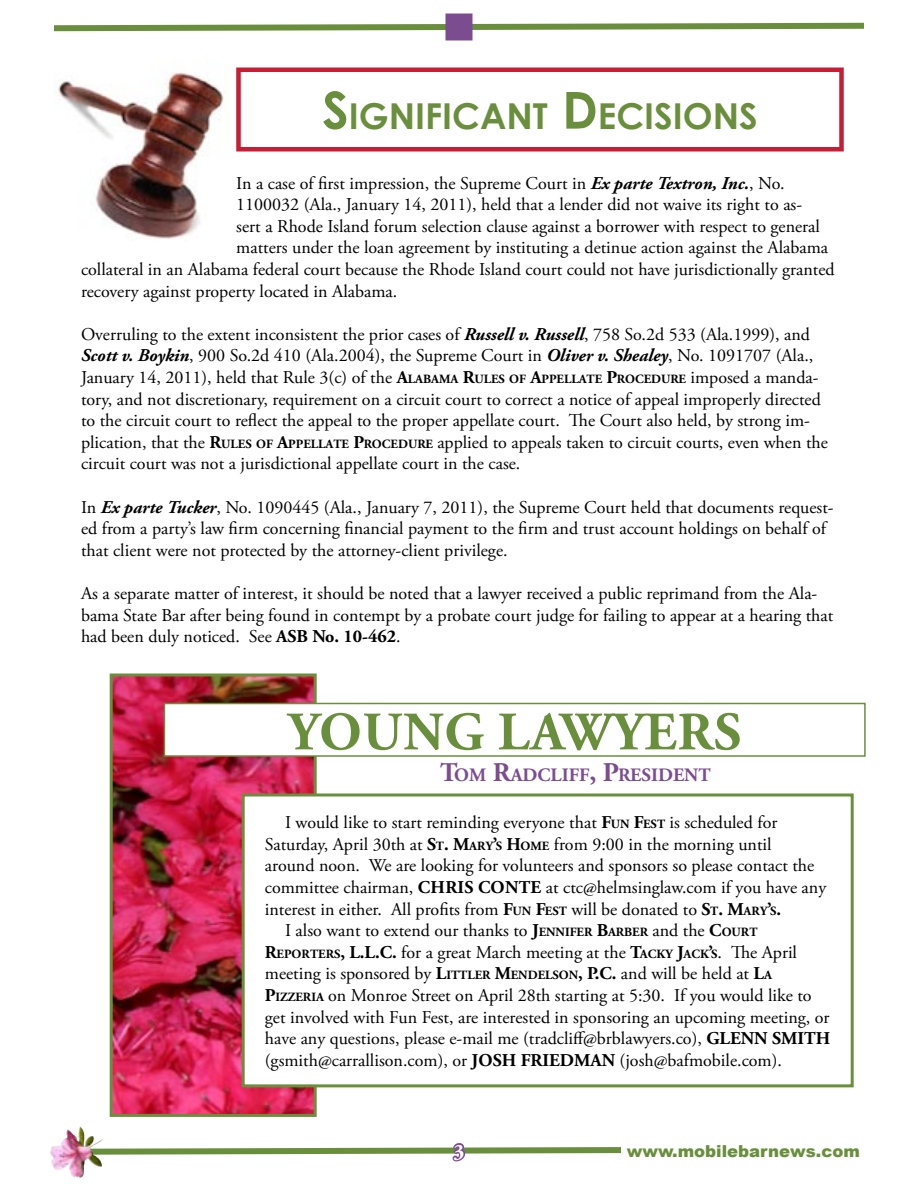
<style>
.page{position:relative;width:918px;height:1188px;background:#fff}
.page>*{position:absolute;margin:0;border:0;box-sizing:border-box;transform-origin:0 0}
.t1{font:700 54px "Adobe Garamond Pro";letter-spacing:.015em;color:#6a8f3c}
.t2{font:700 35.7px "Century Gothic";color:#6a8f3c}
.t3{font:700 22.05px "Adobe Garamond Pro";color:#fff;scale:.95 1}
.t4{font:700 18.9px "Adobe Garamond Pro";color:#7c4c91}
.t5{font:18px/21.6px "Adobe Garamond Pro";color:#000}
.t6{font:900 16.5px "Arial";color:#6a8f3c}
.s1{font-size:51px}
.s2{font-weight:700;font-style:italic}
.s3{font-weight:700}
.s4{font-weight:700;font-size:12.6px}
.s5{font-size:27px}
</style>
<div class="page">
<svg style="left:54px;top:20px;width:810px;height:14px"></svg>
<div style="left:449px;top:17px;width:20px;height:20px;background:#7c4c91"></div>
<div style="left:446px;top:13px;width:27px;height:27px;border:8px solid #7c4c91"></div>
<img style="left:50px;top:1127px;width:53px;height:51px">
<svg style="left:61px;top:1142px;width:560px;height:21px"></svg>
<img style="left:55px;top:72px;width:169px;height:167px">
<div style="left:236px;top:68px;width:608px;height:84px;border:4px solid #c71e36"></div>
<img style="left:114px;top:678px;width:199px;height:435px">
<div style="left:110px;top:674px;width:207px;height:443px;border:3px solid #6a8f3c"></div>
<div style="left:243px;top:795px;width:609px;height:291px;background:#fff"></div>
<div style="left:242px;top:794px;width:612px;height:293px;border:3px solid #6a8f3c"></div>
<div style="left:164px;top:704px;width:701px;height:52px;background:#fff"></div>
<div style="left:164px;top:703px;width:702px;height:54px;border:2px solid #6a8f3c"></div>
<p class="t2" style="left:322px;top:93px;width:437px"><span class="s1">S</span>IGNIFICANT <span class="s1">D</span>ECISIONS</p>
<p class="t5" style="left:236px;top:173px;width:550px">In a case of first impression, the Supreme Court in <span class="s2">Ex parte Textron, Inc.</span>, No.</p>
<p class="t5" style="left:236px;top:194px;width:567px">1100032 (Ala., January 14, 2011), held that a lender did not waive its right to as-</p>
<p class="t5" style="left:236px;top:216px;width:585px">sert a Rhode Island forum selection clause against a borrower with respect to general</p>
<p class="t5" style="left:236px;top:237px;width:593px">matters under the loan agreement by instituting a detinue action against the Alabama</p>
<p class="t5" style="left:81px;top:259px;width:755px">collateral in an Alabama federal court because the Rhode Island court could not have jurisdictionally granted</p>
<p class="t5" style="left:81px;top:281px;width:318px">recovery against property located in Alabama.</p>
<p class="t5" style="left:81px;top:324px;width:748px">Overruling to the extent inconsistent the prior cases of <span class="s2">Russell v. Russell</span>, 758 So.2d 533 (Ala.1999), and <span class="s2">Scott v. Boykin</span>, 900 So.2d 410 (Ala.2004), the Supreme Court in <span class="s2">Oliver v. Shealey</span>, No. 1091707 (Ala., January 14, 2011), held that Rule 3(c) of the <span class="s3">A</span><span class="s4">LABAMA</span> <span class="s3">R</span><span class="s4">ULES OF</span> <span class="s3">A</span><span class="s4">PPELLATE</span> <span class="s3">P</span><span class="s4">ROCEDURE</span> imposed a manda&shy;tory, and not discretionary, requirement on a circuit court to correct a notice of appeal improperly directed to the circuit court to reflect the appeal to the proper appellate court. The Court also held, by strong im&shy;plication, that the <span class="s3">R</span><span class="s4">ULES OF</span> <span class="s3">A</span><span class="s4">PPELLATE</span> <span class="s3">P</span><span class="s4">ROCEDURE</span> applied to appeals taken to circuit courts, even when the circuit court was not a jurisdictional appellate court in the case.</p>
<p class="t5" style="left:81px;top:497px;width:754px">In <span class="s2">Ex parte Tucker</span>, No. 1090445 (Ala., January 7, 2011), the Supreme Court held that documents request&shy;ed from a party’s law firm concerning financial payment to the firm and trust account holdings on behalf of that client were not protected by the attorney-client privilege.</p>
<p class="t5" style="left:81px;top:583px;width:754px">As a separate matter of interest, it should be noted that a lawyer received a public reprimand from the Ala&shy;bama State Bar after being found in contempt by a probate court judge for failing to appear at a hearing that had been duly noticed. See <span class="s3">ASB No. 10-462</span>.</p>
<p class="t1" style="left:288px;top:701px;width:455px">YOUNG LAWYERS</p>
<p class="t4" style="left:440px;top:764px;width:272px"><span class="s5">T</span>OM <span class="s5">R</span>ADCLIFF<span class="s5">, P</span>RESIDENT</p>
<p class="t5" style="left:265px;top:812px;width:563px;text-indent:20px">I would like to start reminding everyone that <span class="s3">F</span><span class="s4">UN</span> <span class="s3">F</span><span class="s4">EST</span> is scheduled for Saturday, April 30th at <span class="s3">S</span><span class="s4">T</span><span class="s3">. M</span><span class="s4">ARY</span><span class="s3">’</span><span class="s4">S</span> <span class="s3">H</span><span class="s4">OME</span> from 9:00 in the morning until<br>around noon. We are looking for volunteers and sponsors so please contact the committee chairman, <span class="s3">CHRIS CONTE</span> at ctc@helmsinglaw.com if you have any interest in either. All profits from <span class="s3">F</span><span class="s4">UN</span> <span class="s3">F</span><span class="s4">EST</span> will be donated to <span class="s3">S</span><span class="s4">T</span><span class="s3">. M</span><span class="s4">ARY</span><span class="s3">’</span><span class="s4">S</span><span class="s3">.</span></p>
<p class="t5" style="left:265px;top:920px;width:567px;text-indent:20px">I also want to extend our thanks to <span class="s3">J</span><span class="s4">ENNIFER</span> <span class="s3">B</span><span class="s4">ARBER</span> and the <span class="s3">C</span><span class="s4">OURT </span><span class="s3">R</span><span class="s4">EPORTERS</span><span class="s3">, L.L.C.</span> for a great March meeting at the <span class="s3">T</span><span class="s4">ACKY</span> <span class="s3">J</span><span class="s4">ACK</span><span class="s3">’</span><span class="s4">S</span>. The April meeting is sponsored by <span class="s3">L</span><span class="s4">ITTLER</span> <span class="s3">M</span><span class="s4">ENDELSON</span><span class="s3">, P.C.</span> and will be held at <span class="s3">L</span><span class="s4">A </span><span class="s3">P</span><span class="s4">IZZERIA</span> on Monroe Street on April 28th starting at 5:30. If you would like to get involved with Fun Fest, are interested in sponsoring an upcoming meeting, or have any questions, please e-mail me (tradcliff@brblawyers.co), <span class="s3">GLENN SMITH </span>(gsmith@carrallison.com), or <span class="s3">JOSH FRIEDMAN</span> (josh@bafmobile.com).</p>
<p class="t3" style="left:454px;top:1139px;width:13px">3</p>
<p class="t6" style="left:627px;top:1142px;width:234px">www.mobilebarnews.com</p>
</div>
